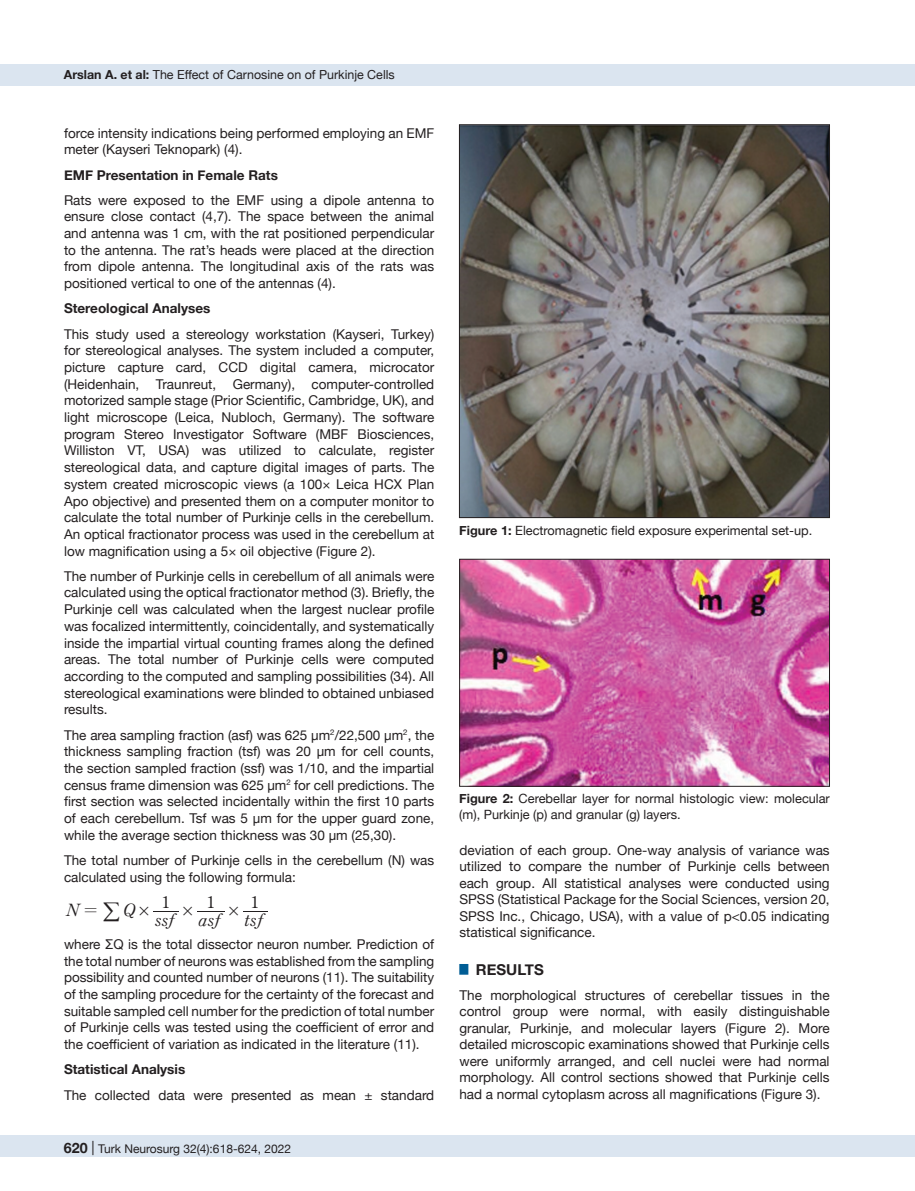
<style>
.page{position:relative;width:915px;height:1191px;background:#fff}
.page>*{position:absolute;margin:0;border:0;box-sizing:border-box;transform-origin:0 0}
.t1{font:italic 16.5px "M Ma Century";color:#231f20}
.t2{font:16.5px "M Ma Century";color:#231f20}
.t3{font:16.5px "MM Binary";color:#231f20}
.t4{font:700 15px "Helvetica Neue";color:#231f20}
.t5{font:13.5px/16.6px "Helvetica Neue";color:#231f20;text-align:justify}
.t6{font:700 13.5px "Helvetica Neue";color:#231f20}
.t7{font:12.75px/15.8px "Helvetica Neue";color:#231f20}
.t8{font:12.45px "Helvetica Neue";color:#231f20}
.t9{font:12px "Helvetica Neue";color:#231f20}
.s1{font-weight:700}
.s2{font-style:normal}
.s3{font-family:"MM Variable";font-style:normal;font-size:24px}
.s4{font-family:"MM Binary";font-style:normal}
.s5{font-weight:700;font-size:14.25px}
.s6{font-size:14.25px}
</style>
<div class="page">
<div style="left:0;top:1135px;width:914px;height:22px;background:#dbe5f0"></div>
<div style="left:0;top:64px;width:914px;height:21px;background:#dbe5f0"></div>
<svg style="left:153px;top:911px;width:26px;height:1px"></svg>
<svg style="left:197px;top:911px;width:28px;height:1px"></svg>
<svg style="left:243px;top:911px;width:24px;height:1px"></svg>
<img style="left:461px;top:126px;width:366px;height:390px">
<div style="left:459px;top:124px;width:370px;height:394px;border:1px solid #231f20"></div>
<img style="left:461px;top:561px;width:366px;height:223px">
<div style="left:459px;top:559px;width:370px;height:227px;border:1px solid #231f20"></div>
<p class="t8" style="left:64px;top:66px;width:332px"><span class="s1">Arslan A. et al:</span> The Effect of Carnosine on of Purkinje Cells</p>
<p class="t5" style="left:64px;top:125px;width:371px">force intensity indications being performed employing an EMF meter (Kayseri Teknopark) (4).</p>
<p class="t6" style="left:64px;top:164px;width:215px">EMF Presentation in Female Rats</p>
<p class="t5" style="left:64px;top:192px;width:371px">Rats were exposed to the EMF using a dipole antenna to ensure close contact (4,7). The space between the animal and antenna was 1 cm, with the rat positioned perpendicular to the antenna. The rat’s heads were placed at the direction from dipole antenna. The longitudinal axis of the rats was positioned vertical to one of the antennas (4).</p>
<p class="t6" style="left:64px;top:298px;width:148px">Stereological Analyses</p>
<p class="t5" style="left:64px;top:326px;width:371px">This study used a stereology workstation (Kayseri, Turkey) for stereological analyses. The system included a computer, picture capture card, CCD digital camera, microcator (Heidenhain, Traunreut, Germany), computer-controlled motorized sample stage (Prior Scientific, Cambridge, UK), and light microscope (Leica, Nubloch, Germany). The software program Stereo Investigator Software (MBF Biosciences, Williston VT, USA) was utilized to calculate, register stereological data, and capture digital images of parts. The system created microscopic views (a 100× Leica HCX Plan Apo objective) and presented them on a computer monitor to calculate the total number of Purkinje cells in the cerebellum.<br>An optical fractionator process was used in the cerebellum at low magnification using a 5× oil objective (Figure 2).</p>
<p class="t5" style="left:64px;top:568px;width:371px">The number of Purkinje cells in cerebellum of all animals were calculated using the optical fractionator method (3). Briefly, the Purkinje cell was calculated when the largest nuclear profile was focalized intermittently, coincidentally, and systematically inside the impartial virtual counting frames along the defined areas. The total number of Purkinje cells were computed according to the computed and sampling possibilities (34). All stereological examinations were blinded to obtained unbiased results.</p>
<p class="t5" style="left:64px;top:727px;width:371px">The area sampling fraction (asf) was 625 µm<sup>2</sup>/22,500 µm<sup>2</sup>, the thickness sampling fraction (tsf) was 20 μm for cell counts, the section sampled fraction (ssf) was 1/10, and the impartial census frame dimension was 625 µm<sup>2</sup> for cell predictions. The first section was selected incidentally within the first 10 parts of each cerebellum. Tsf was 5 μm for the upper guard zone, while the average section thickness was 30 μm (25,30).</p>
<p class="t5" style="left:64px;top:852px;width:371px">The total number of Purkinje cells in the cerebellum (N) was calculated using the following formula:</p>
<p class="t1" style="left:65px;top:902px;width:86px">N<span class="s2">=</span><span class="s3">/</span> <span class="s4">#</span></p>
<p class="t2" style="left:162px;top:894px;width:10px">1</p>
<p class="t2" style="left:207px;top:894px;width:10px">1</p>
<p class="t2" style="left:251px;top:894px;width:10px">1</p>
<p class="t3" style="left:182px;top:903px;width:13px">#</p>
<p class="t3" style="left:228px;top:903px;width:13px">#</p>
<p class="t5" style="left:64px;top:936px;width:371px">where ΣQ is the total dissector neuron number. Prediction of the total number of neurons was established from the sampling possibility and counted number of neurons (11). The suitability of the sampling procedure for the certainty of the forecast and suitable sampled cell number for the prediction of total number of Purkinje cells was tested using the coefficient of error and the coefficient of variation as indicated in the literature (11).</p>
<p class="t6" style="left:64px;top:1059px;width:123px">Statistical Analysis</p>
<p class="t5" style="left:64px;top:1087px;width:371px">The collected data were presented as mean ± standard</p>
<p class="t1" style="left:122px;top:902px;width:14px">Q</p>
<p class="t1" style="left:155px;top:911px;width:21px">ssf</p>
<p class="t1" style="left:198px;top:911px;width:23px">asf</p>
<p class="t1" style="left:244px;top:911px;width:20px">tsf</p>
<p class="t9" style="left:63px;top:1140px;width:229px"><span class="s5">620</span> <span class="s6">|</span> Turk Neurosurg 32(4):618-624, 2022</p>
<p class="t7" style="left:459px;top:523px;width:354px"><span class="s1">Figure 1:</span> Electromagnetic field exposure experimental set-up.</p>
<p class="t7" style="left:459px;top:791px;width:372px"><span class="s1">Figure 2:</span> Cerebellar layer for normal histologic view: molecular (m), Purkinje (p) and granular (g) layers.</p>
<p class="t5" style="left:459px;top:842px;width:371px">deviation of each group. One-way analysis of variance was utilized to compare the number of Purkinje cells between each group. All statistical analyses were conducted using SPSS (Statistical Package for the Social Sciences, version 20, SPSS Inc., Chicago, USA), with a value of p&lt;0.05 indicating statistical significance.</p>
<p class="t4" style="left:459px;top:957px;width:86px"><sup>█</sup> RESULTS</p>
<p class="t5" style="left:459px;top:987px;width:371px">The morphological structures of cerebellar tissues in the control group were normal, with easily distinguishable granular, Purkinje, and molecular layers (Figure 2). More detailed microscopic examinations showed that Purkinje cells were uniformly arranged, and cell nuclei were had normal morphology. All control sections showed that Purkinje cells had a normal cytoplasm across all magnifications (Figure 3).</p>
</div>
